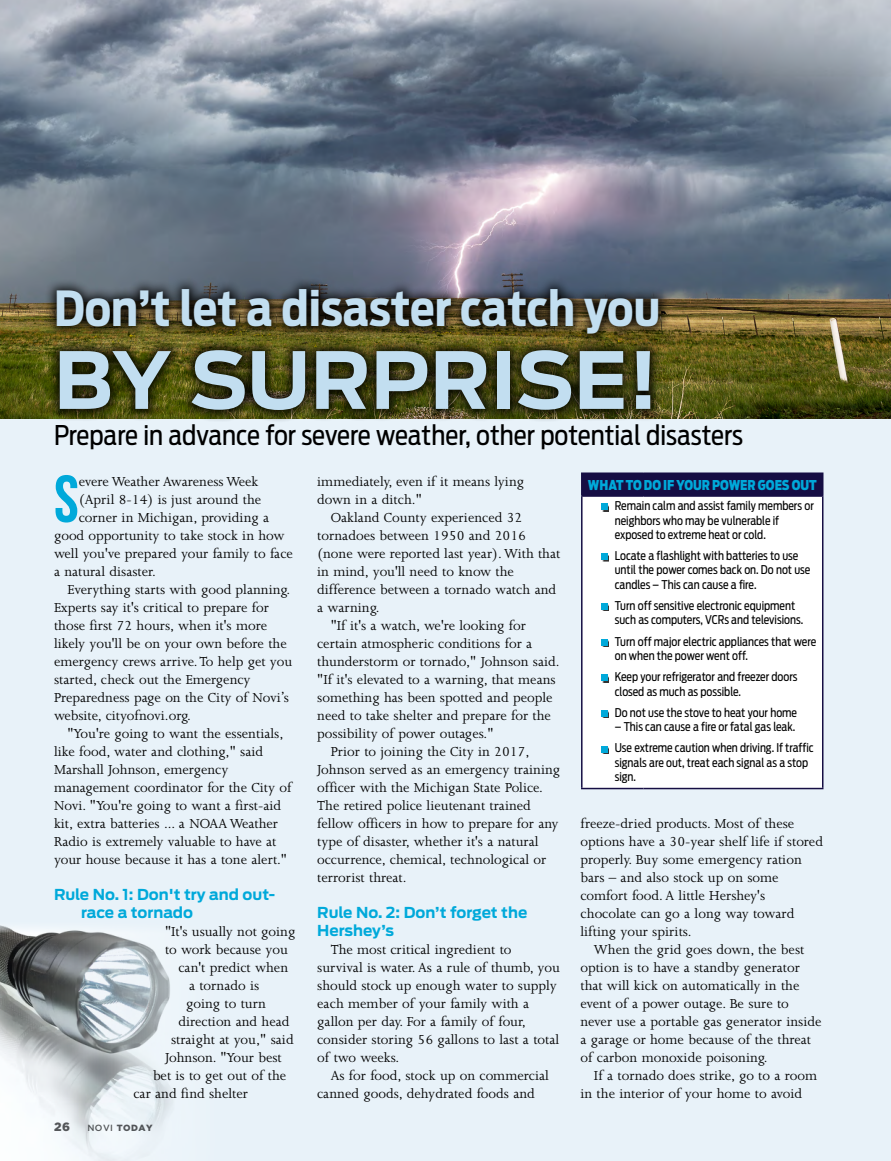
<style>
.page{position:relative;width:891px;height:1161px;background:#fff}
.page>*{position:absolute;margin:0;border:0;box-sizing:border-box;transform-origin:0 0}
.t1{font:700 78px "Antenna";color:#c2def0}
.t2{font:700 66.45px "Bebas Neue";color:#00a9da}
.t3{font:700 48px "Antenna Cond";color:#c2def0}
.t4{font:27px "Antenna Cond";color:#000}
.t5{font:15px/18px "Joanna MT Std";color:#000}
.t6{font:700 15px/18px "Antenna";color:#00a9da}
.t7{font:900 13.5px "Antenna Cond";color:#00a9da;scale:.93 1}
.t8{font:12px/14.4px "Antenna Cond";color:#000;scale:.96 1}
.t9{font:12px "Gotham Black SC800";color:#58595b}
.t10{font:900 9px "Gotham";letter-spacing:.05em;color:#58595b}
.s1{font-weight:500}
</style>
<div class="page">
<div style="left:0;top:397px;width:891px;height:764px;background:#e8f2f9"></div>
<img style="left:0;top:0;width:890px;height:418px">
<div style="left:44px;top:277px;width:627px;height:70px;background:#000;opacity:.9"></div>
<div style="left:47px;top:338px;width:616px;height:85px;background:#000;opacity:.9"></div>
<hr style="left:890px;top:0;width:1px;height:580px;background:#e8f2f9">
<img style="left:0;top:925px;width:172px;height:236px">
<div style="left:582px;top:473px;width:241px;height:23px;background:#160e44"></div>
<div style="left:582px;top:496px;width:241px;height:293px;background:#fff"></div>
<hr style="left:581px;top:472px;width:63px;height:2px;background:#160e44">
<hr style="left:581px;top:474px;width:2px;height:21px;background:#160e44">
<hr style="left:644px;top:472px;width:179px;height:2px;background:#160e44">
<hr style="left:822px;top:474px;width:2px;height:21px;background:#160e44">
<hr style="left:581px;top:495px;width:63px;height:2px;background:#160e44">
<hr style="left:581px;top:497px;width:2px;height:291px;background:#160e44">
<hr style="left:644px;top:495px;width:179px;height:2px;background:#160e44">
<hr style="left:822px;top:497px;width:2px;height:291px;background:#160e44">
<hr style="left:581px;top:788px;width:63px;height:1px;background:#160e44">
<hr style="left:644px;top:788px;width:179px;height:1px;background:#160e44">
<div style="left:602px;top:505px;width:7px;height:6px;background:#000;opacity:.8"></div>
<div style="left:601px;top:504px;width:7px;height:6px;background:#00a9da"></div>
<div style="left:602px;top:555px;width:7px;height:6px;background:#000;opacity:.8"></div>
<div style="left:601px;top:554px;width:7px;height:6px;background:#00a9da"></div>
<div style="left:602px;top:605px;width:7px;height:6px;background:#000;opacity:.8"></div>
<div style="left:601px;top:604px;width:7px;height:6px;background:#00a9da"></div>
<div style="left:602px;top:640px;width:7px;height:7px;background:#000;opacity:.8"></div>
<div style="left:601px;top:639px;width:7px;height:7px;background:#00a9da"></div>
<div style="left:602px;top:676px;width:7px;height:6px;background:#000;opacity:.8"></div>
<div style="left:601px;top:675px;width:7px;height:6px;background:#00a9da"></div>
<div style="left:602px;top:711px;width:7px;height:7px;background:#000;opacity:.8"></div>
<div style="left:601px;top:710px;width:7px;height:7px;background:#00a9da"></div>
<div style="left:602px;top:747px;width:7px;height:7px;background:#00a9da"></div>
<div style="left:601px;top:746px;width:7px;height:6px;background:#00a9da"></div>
<h3 class="t3" style="left:54px;top:280px;width:608px">Don’t let a disaster catch you</h3>
<h1 class="t1" style="left:54px;top:334px;width:606px">BY SURPRISE!</h1>
<h3 class="t4" style="left:54px;top:419px;width:691px">Prepare in advance for severe weather, other potential disasters</h3>
<h2 class="t2" style="left:54px;top:463px;width:26px">S</h2>
<p class="t5" style="left:79px;top:473px;width:181px">evere Weather Awareness Week</p>
<p class="t5" style="left:317px;top:473px;width:208px">immediately, even if it means lying down in a ditch."</p>
<p class="t5" style="left:331px;top:509px;width:193px">Oakland County experienced 32</p>
<p class="t5" style="left:317px;top:527px;width:210px">tornadoes between 1950 and 2016</p>
<p class="t5" style="left:317px;top:545px;width:245px">(none were reported last year). With that</p>
<p class="t5" style="left:317px;top:563px;width:198px">in mind, you'll need to know the</p>
<p class="t5" style="left:317px;top:581px;width:241px">difference between a tornado watch and</p>
<p class="t5" style="left:317px;top:599px;width:64px">a warning.</p>
<p class="t5" style="left:331px;top:617px;width:197px">"If it's a watch, we're looking for</p>
<p class="t5" style="left:317px;top:635px;width:217px">certain atmospheric conditions for a</p>
<p class="t5" style="left:317px;top:653px;width:244px">thunderstorm or tornado," Johnson said.</p>
<p class="t5" style="left:317px;top:671px;width:240px">"If it's elevated to a warning, that means</p>
<p class="t5" style="left:317px;top:689px;width:237px">something has been spotted and people</p>
<p class="t5" style="left:317px;top:707px;width:235px">need to take shelter and prepare for the</p>
<p class="t5" style="left:317px;top:725px;width:178px">possibility of power outages."</p>
<p class="t5" style="left:331px;top:743px;width:201px">Prior to joining the City in 2017,</p>
<p class="t5" style="left:317px;top:761px;width:245px">Johnson served as an emergency training</p>
<p class="t5" style="left:317px;top:779px;width:227px">officer with the Michigan State Police.</p>
<p class="t5" style="left:317px;top:797px;width:215px">The retired police lieutenant trained</p>
<p class="t5" style="left:317px;top:815px;width:243px">fellow officers in how to prepare for any</p>
<p class="t5" style="left:317px;top:833px;width:223px">type of disaster, whether it's a natural</p>
<p class="t5" style="left:317px;top:851px;width:231px">occurrence, chemical, technological or</p>
<p class="t5" style="left:317px;top:869px;width:91px">terrorist threat.</p>
<p class="t6" style="left:317px;top:904px;width:212px">Rule No. 2: Don’t forget the<br>Hershey’s</p>
<p class="t5" style="left:317px;top:941px;width:244px;text-indent:14px">The most critical ingredient to survival is water. As a rule of thumb, you should stock up enough water to supply each member of your family with a gallon per day. For a family of four, consider storing 56 gallons to last a total of two weeks.</p>
<p class="t5" style="left:317px;top:1067px;width:233px;text-indent:14px">As for food, stock up on commercial canned goods, dehydrated foods and</p>
<p class="t7" style="left:588px;top:477px;width:247px">WHAT TO DO IF YOUR POWER GOES OUT</p>
<p class="t8" style="left:615px;top:499px;width:209px">Remain calm and assist family members or neighbors who may be vulnerable if exposed to extreme heat or cold.</p>
<p class="t8" style="left:615px;top:549px;width:205px">Locate a flashlight with batteries to use until the power comes back on. Do not use candles – This can cause a fire.</p>
<p class="t8" style="left:615px;top:599px;width:198px">Turn off sensitive electronic equipment such as computers, VCRs and televisions.</p>
<p class="t8" style="left:615px;top:634px;width:211px">Turn off major electric appliances that were on when the power went off.</p>
<p class="t8" style="left:615px;top:670px;width:192px">Keep your refrigerator and freezer doors closed as much as possible.</p>
<p class="t8" style="left:615px;top:705px;width:191px">Do not use the stove to heat your home</p>
<p class="t8" style="left:615px;top:716px;width:209px;line-height:21.1px">– This can cause a fire or fatal gas leak.<br>Use extreme caution when driving. If traffic</p>
<p class="t8" style="left:615px;top:755px;width:203px">signals are out, treat each signal as a stop sign.</p>
<p class="t5" style="left:79px;top:491px;width:184px">(April 8-14) is just around the</p>
<p class="t5" style="left:79px;top:509px;width:192px">corner in Michigan, providing a</p>
<p class="t5" style="left:54px;top:527px;width:232px">good opportunity to take stock in how</p>
<p class="t5" style="left:54px;top:545px;width:240px">well you've prepared your family to face</p>
<p class="t5" style="left:54px;top:563px;width:103px">a natural disaster.</p>
<p class="t5" style="left:68px;top:581px;width:224px">Everything starts with good planning.</p>
<p class="t5" style="left:54px;top:599px;width:217px">Experts say it's critical to prepare for</p>
<p class="t5" style="left:54px;top:617px;width:215px">those first 72 hours, when it's more</p>
<p class="t5" style="left:54px;top:635px;width:234px">likely you'll be on your own before the</p>
<p class="t5" style="left:54px;top:653px;width:240px">emergency crews arrive. To help get you</p>
<p class="t5" style="left:54px;top:671px;width:198px">started, check out the Emergency</p>
<p class="t5" style="left:54px;top:689px;width:236px">Preparedness page on the City of Novi’s</p>
<p class="t5" style="left:54px;top:707px;width:138px">website, cityofnovi.org.</p>
<p class="t5" style="left:68px;top:725px;width:218px">"You're going to want the essentials,</p>
<p class="t5" style="left:54px;top:743px;width:211px">like food, water and clothing," said</p>
<p class="t5" style="left:54px;top:761px;width:176px">Marshall Johnson, emergency</p>
<p class="t5" style="left:54px;top:779px;width:239px">management coordinator for the City of</p>
<p class="t5" style="left:54px;top:797px;width:229px">Novi. "You're going to want a first-aid</p>
<p class="t5" style="left:54px;top:815px;width:226px">kit, extra batteries ... a NOAA Weather</p>
<p class="t5" style="left:54px;top:833px;width:224px">Radio is extremely valuable to have at</p>
<p class="t5" style="left:54px;top:851px;width:235px">your house because it has a tone alert."</p>
<p class="t6" style="left:81px;top:886px;width:196px;text-indent:-27px">Rule No. 1: Don't try and out&shy;race a tornado</p>
<p class="t5" style="left:165px;top:923px;width:132px">"It's usually not going</p>
<p class="t5" style="left:165px;top:941px;width:124px">to work because you</p>
<p class="t5" style="left:179px;top:959px;width:111px">can't predict when</p>
<p class="t5" style="left:189px;top:977px;width:72px">a tornado is</p>
<p class="t5" style="left:186px;top:995px;width:81px">going to turn</p>
<p class="t5" style="left:179px;top:1013px;width:113px">direction and head</p>
<p class="t5" style="left:171px;top:1031px;width:124px">straight at you," said</p>
<p class="t5" style="left:165px;top:1049px;width:118px">Johnson. "Your best</p>
<p class="t5" style="left:153px;top:1067px;width:135px">bet is to get out of the</p>
<p class="t5" style="left:134px;top:1085px;width:116px">car and find shelter</p>
<p class="t5" style="left:580px;top:815px;width:244px">freeze-dried products. Most of these options have a 30-year shelf life if stored properly. Buy some emergency ration bars – and also stock up on some comfort food. A little Hershey's chocolate can go a long way toward lifting your spirits.</p>
<p class="t5" style="left:580px;top:941px;width:243px;text-indent:14px">When the grid goes down, the best option is to have a standby generator that will kick on automatically in the event of a power outage. Be sure to never use a portable gas generator inside a garage or home because of the threat of carbon monoxide poisoning.</p>
<p class="t5" style="left:580px;top:1067px;width:238px;text-indent:14px">If a tornado does strike, go to a room in the interior of your home to avoid</p>
<p class="t9" style="left:54px;top:1120px;width:18px">26</p>
<p class="t10" style="left:87px;top:1122px;width:67px"><span class="s1">NOVI</span> TODAY</p>
</div>
